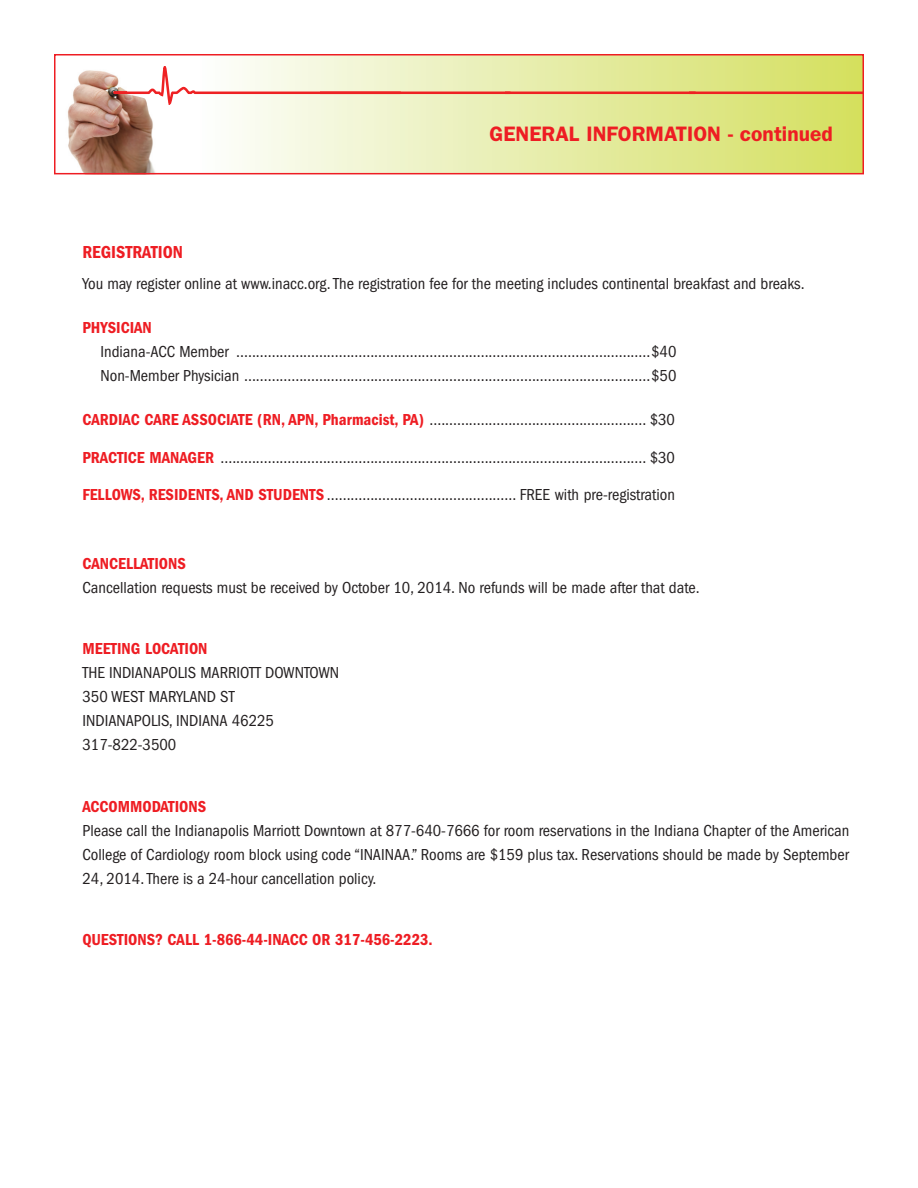
<style>
.page{position:relative;width:918px;height:1188px;background:#fff}
.page>*{position:absolute;margin:0;border:0;box-sizing:border-box;transform-origin:0 0}
.t1{font:600 21px "Franklin Gothic";color:#ee1d23}
.t2{font:600 condensed 18px "Franklin Gothic";color:#ee1d23}
.t3{font:condensed 16.5px/24px "Franklin Gothic";color:#231f20}
.t4{font:600 condensed 16.5px "Franklin Gothic";color:#ee1d23}
.s1{font-weight:600;color:#ee1d23}
</style>
<div class="page">
<svg style="left:67px;top:57px;width:794px;height:114px"></svg>
<div style="left:54px;top:54px;width:810px;height:120px;border:2px solid #ee1d23"></div>
<p class="t1" style="left:490px;top:122px;width:345px">GENERAL INFORMATION - CONTINUED</p>
<p class="t2" style="left:82px;top:242px;width:19px">REGISTRATION</p>
<p class="t3" style="left:82px;top:271px;width:724px">You may register online at www.inacc.org. The registration fee for the meeting includes continental breakfast and breaks.</p>
<p class="t4" style="left:82px;top:318px;width:17px">PHYSICIAN</p>
<p class="t3" style="left:100px;top:340px;width:577px">Indiana-ACC Member .........................................................................................................$40<br>Non-Member Physician .......................................................................................................$50</p>
<p class="t4" style="left:82px;top:410px;width:19px">CARDIAC</p>
<p class="t4" style="left:144px;top:410px;width:56px">CARE ASSOCIATE</p>
<p class="t3" style="left:257px;top:408px;width:419px"><span class="s1">(RN, APN, PHARMACIST, PA)</span> ....................................................... $30</p>
<p class="t4" style="left:82px;top:448px;width:17px">PRACTICE</p>
<p class="t4" style="left:149px;top:448px;width:23px">MANAGER</p>
<p class="t3" style="left:221px;top:445px;width:456px">............................................................................................................ $30</p>
<p class="t4" style="left:82px;top:485px;width:17px">FELLOWS</p>
<p class="t4" style="left:141px;top:485px;width:26px">, RESIDENTS</p>
<p class="t4" style="left:220px;top:485px;width:18px">, AND</p>
<p class="t4" style="left:258px;top:485px;width:18px">STUDENTS</p>
<p class="t3" style="left:327px;top:483px;width:350px">................................................ FREE with pre-registration</p>
<p class="t4" style="left:83px;top:554px;width:18px">CANCELLATIONS</p>
<p class="t3" style="left:83px;top:575px;width:619px">Cancellation requests must be received by October 10, 2014. No refunds will be made after that date.</p>
<p class="t4" style="left:83px;top:639px;width:21px">MEETING</p>
<p class="t4" style="left:145px;top:639px;width:16px">LOCATION</p>
<p class="t3" style="left:83px;top:661px;width:39px">The Indianapolis</p>
<p class="t3" style="left:200px;top:661px;width:20px">Marriott</p>
<p class="t3" style="left:265px;top:661px;width:20px">Downtown</p>
<p class="t3" style="left:83px;top:685px;width:87px">350 West Maryland</p>
<p class="t3" style="left:220px;top:685px;width:14px">St</p>
<p class="t3" style="left:83px;top:709px;width:13px">Indianapolis</p>
<p class="t3" style="left:169px;top:709px;width:20px">, Indiana</p>
<p class="t3" style="left:232px;top:709px;width:44px">46225</p>
<p class="t3" style="left:83px;top:733px;width:95px">317-822-3500</p>
<p class="t4" style="left:83px;top:797px;width:18px">ACCOMMODATIONS</p>
<p class="t3" style="left:83px;top:818px;width:768px;text-align:justify">Please call the Indianapolis Marriott Downtown at 877-640-7666 for room reservations in the Indiana Chapter of the American College of Cardiology room block using code “INAINAA.” Rooms are $159 plus tax. Reservations should be made by September 24, 2014. There is a 24-hour cancellation policy.</p>
<p class="t4" style="left:83px;top:930px;width:18px">QUESTIONS</p>
<p class="t4" style="left:155px;top:930px;width:279px">? CALL 1-866-44-INACC OR 317-456-2223.</p>
</div>
